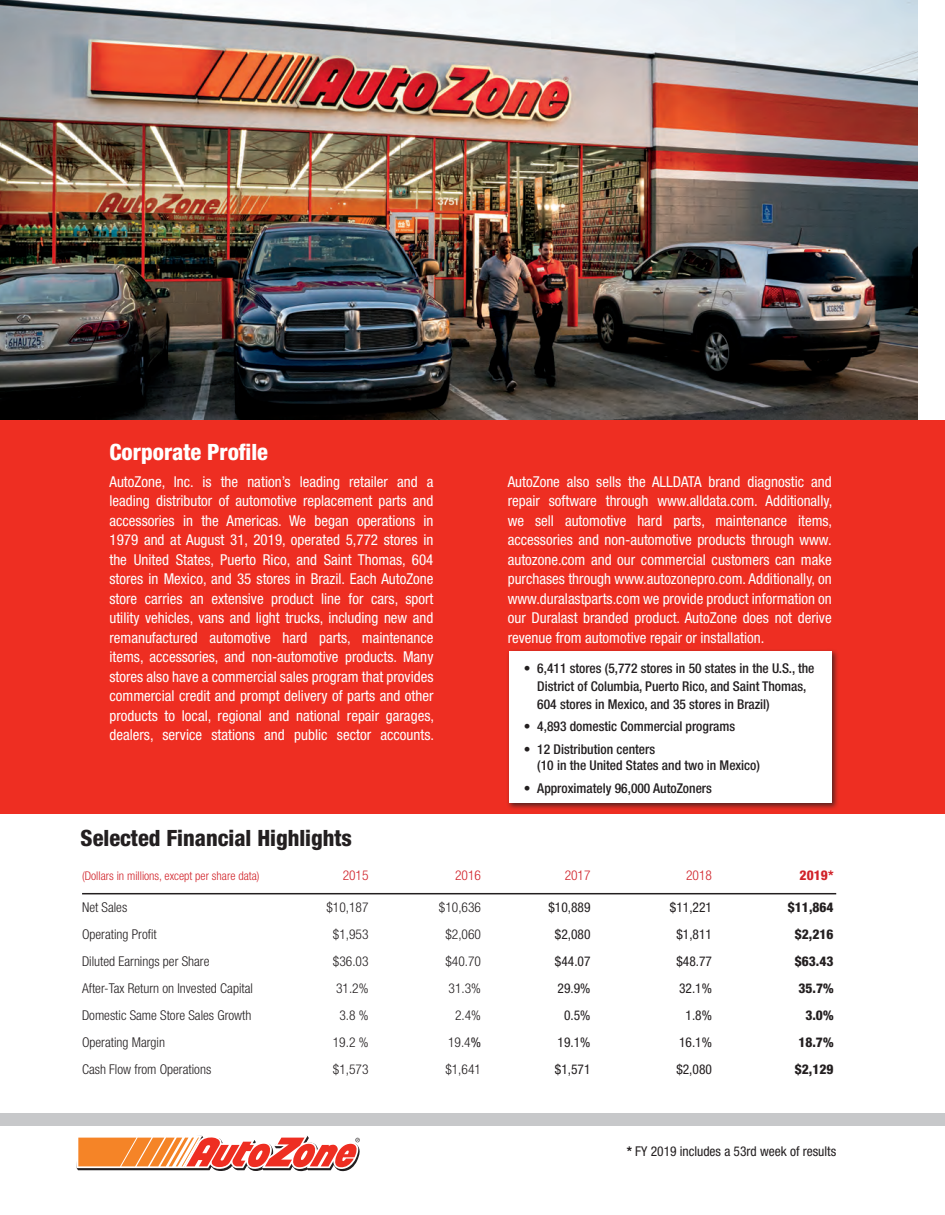
<style>
.page{position:relative;width:945px;height:1215px;background:#fff}
.page>*{position:absolute;margin:0;border:0;box-sizing:border-box;transform-origin:0 0}
.t1{font:800 condensed 22.5px "Helvetica Neue";color:#231f20}
.t2{font:800 condensed 22.5px "Helvetica Neue";color:#fff}
.t3{font:condensed 15px/19.5px "Helvetica Neue";color:#fff;text-align:justify}
.t4{font:500 condensed 13.5px/18px "Helvetica Neue";color:#231f20}
.t5{font:300 condensed 13.5px "Helvetica Neue";color:#231f20}
.t6{font:condensed 13.5px "Helvetica Neue";color:#231f20}
.t7{font:800 condensed 13.5px "Helvetica Neue";color:#231f20}
.t8{font:300 condensed 13.5px "Helvetica Neue";color:#d1232a}
.t9{font:800 condensed 13.5px "Helvetica Neue";color:#d1232a}
.t10{font:300 condensed 12px "Helvetica Neue";color:#d1232a}
.s1{font-weight:400}
.s2{font-weight:700}
</style>
<div class="page">
<img style="left:0;top:0;width:918px;height:421px">
<div style="left:0;top:421px;width:945px;height:393px;background:#ee2e22"></div>
<hr style="left:82px;top:893px;width:754px;height:1px;background:#231f20">
<svg style="left:77px;top:1136px;width:283px;height:36px"></svg>
<div style="left:0;top:1113px;width:945px;height:12px;background:#c7c8ca"></div>
<div style="left:506px;top:648px;width:334px;height:162px;background:#231f20;opacity:.75"></div>
<div style="left:509px;top:651px;width:323px;height:151px;background:#fff"></div>
<h1 class="t2" style="left:110px;top:438px;width:160px">Corporate Profile</h1>
<p class="t3" style="left:110px;top:472px;width:326px">AutoZone, Inc. is the nation’s leading retailer and a leading distributor of automotive replacement parts and accessories in the Americas. We began operations in 1979 and at August 31, 2019, operated 5,772 stores in the United States, Puerto Rico, and Saint Thomas, 604 stores in Mexico, and 35 stores in Brazil. Each AutoZone store carries an extensive product line for cars, sport utility vehicles, vans and light trucks, including new and remanufactured automotive hard parts, maintenance items, accessories, and non-automotive products. Many stores also have a commercial sales program that provides commercial credit and prompt delivery of parts and other products to local, regional and national repair garages, dealers, service stations and public sector accounts.</p>
<p class="t3" style="left:508px;top:472px;width:326px">AutoZone also sells the ALLDATA brand diagnostic and repair software through www.alldata.com. Additionally, we sell automotive hard parts, maintenance items, accessories and non-automotive products through www. autozone.com and our commercial customers can make purchases through www.autozonepro.com. Additionally, on www.duralastparts.com we provide product information on our Duralast branded product. AutoZone does not derive revenue from automotive repair or installation.</p>
<p class="t4" style="left:537px;top:659px;width:279px;text-indent:-14px">• 6,411 stores (5,772 stores in 50 states in the U.S., the<br>District of Columbia, Puerto Rico, and Saint Thomas,<br>604 stores in Mexico, and 35 stores in Brazil)</p>
<p class="t4" style="left:524px;top:718px;width:213px">• 4,893 domestic Commercial programs</p>
<p class="t4" style="left:537px;top:741px;width:224px;line-height:16.2px;text-indent:-14px">• 12 Distribution centers<br>(10 in the United States and two in Mexico)</p>
<p class="t4" style="left:524px;top:779px;width:190px">• Approximately 96,000 AutoZoners</p>
<h1 class="t1" style="left:81px;top:824px;width:273px">Selected Financial Highlights</h1>
<p class="t10" style="left:82px;top:869px;width:179px">(Dollars in millions, except per share data)</p>
<p class="t8" style="left:343px;top:868px;width:27px">2015</p>
<p class="t8" style="left:455px;top:868px;width:27px">2016</p>
<p class="t8" style="left:565px;top:868px;width:27px">2017</p>
<p class="t8" style="left:686px;top:868px;width:27px">2018</p>
<p class="t9" style="left:800px;top:867px;width:35px">2019*</p>
<p class="t5" style="left:82px;top:899px;width:47px">Net Sales</p>
<p class="t5" style="left:326px;top:899px;width:44px">$10,187</p>
<p class="t5" style="left:439px;top:899px;width:44px">$10,636</p>
<p class="t6" style="left:548px;top:899px;width:44px">$10,889</p>
<p class="t6" style="left:670px;top:899px;width:44px">$11,221</p>
<p class="t7" style="left:788px;top:899px;width:47px">$11,864</p>
<p class="t5" style="left:82px;top:926px;width:76px">Operating Profit</p>
<p class="t5" style="left:333px;top:926px;width:37px">$1,953</p>
<p class="t5" style="left:445px;top:926px;width:37px">$2,060</p>
<p class="t6" style="left:555px;top:926px;width:37px">$2,080</p>
<p class="t6" style="left:676px;top:926px;width:37px">$1,811</p>
<p class="t7" style="left:795px;top:926px;width:40px">$2,216</p>
<p class="t5" style="left:82px;top:953px;width:129px">Diluted Earnings per Share</p>
<p class="t5" style="left:333px;top:953px;width:37px">$36.03</p>
<p class="t5" style="left:445px;top:953px;width:37px">$40.70</p>
<p class="t6" style="left:555px;top:953px;width:37px">$44.07</p>
<p class="t6" style="left:676px;top:953px;width:37px">$48.77</p>
<p class="t7" style="left:795px;top:953px;width:40px">$63.43</p>
<p class="t5" style="left:82px;top:980px;width:172px">After-Tax Return on Invested Capital</p>
<p class="t5" style="left:336px;top:980px;width:34px">31.2%</p>
<p class="t5" style="left:449px;top:980px;width:34px">31.3%</p>
<p class="t6" style="left:558px;top:980px;width:34px">29.9%</p>
<p class="t6" style="left:679px;top:980px;width:34px">32.1%</p>
<p class="t7" style="left:798px;top:980px;width:37px">35.7%</p>
<p class="t5" style="left:82px;top:1007px;width:171px">Domestic Same Store Sales Growth</p>
<p class="t5" style="left:339px;top:1007px;width:31px">3.8 %</p>
<p class="t5" style="left:455px;top:1007px;width:27px">2.4%</p>
<p class="t6" style="left:564px;top:1007px;width:28px">0.5%</p>
<p class="t6" style="left:686px;top:1007px;width:28px">1.8%</p>
<p class="t7" style="left:805px;top:1007px;width:30px">3.0%</p>
<p class="t5" style="left:82px;top:1034px;width:85px">Operating Margin</p>
<p class="t5" style="left:333px;top:1034px;width:37px">19.2 %</p>
<p class="t5" style="left:448px;top:1034px;width:34px">19.4<span class="s1">%</span></p>
<p class="t6" style="left:558px;top:1034px;width:34px">19.1%</p>
<p class="t6" style="left:679px;top:1034px;width:34px">16.1%</p>
<p class="t7" style="left:798px;top:1034px;width:37px">18.7%</p>
<p class="t5" style="left:82px;top:1061px;width:131px">Cash Flow from Operations</p>
<p class="t5" style="left:333px;top:1061px;width:37px">$1,573</p>
<p class="t5" style="left:445px;top:1061px;width:37px">$1,641</p>
<p class="t6" style="left:555px;top:1061px;width:37px">$1,571</p>
<p class="t6" style="left:676px;top:1061px;width:37px">$2,080</p>
<p class="t7" style="left:795px;top:1061px;width:40px">$2,129</p>
<p class="t6" style="left:627px;top:1143px;width:211px"><span class="s2">*</span> FY 2019 includes a 53rd week of results</p>
</div>
